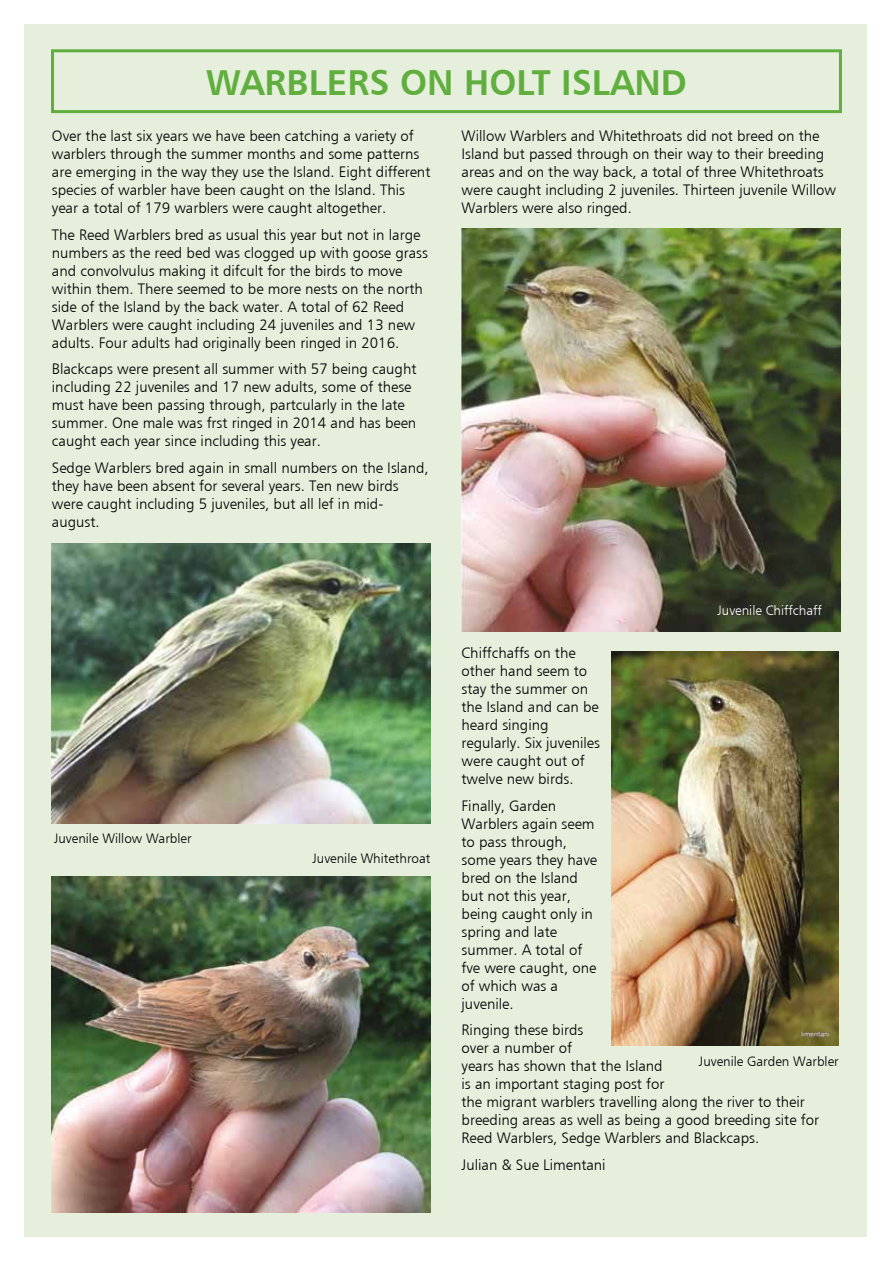
<style>
.page{position:relative;width:893px;height:1263px;background:#fff}
.page>*{position:absolute;margin:0;border:0;box-sizing:border-box;transform-origin:0 0}
.t1{font:36px "Humanist 777 BT Bold B";color:#60af3e}
.t2{font:15px/18px "Humanist 777 BT Light B";color:#000}
.t3{font:13.5px "Humanist 777 BT Light B";color:#000}
.t4{font:13.5px "Humanist 777 BT Light B";color:#fff}
</style>
<div class="page">
<div style="left:24px;top:24px;width:843px;height:1213px;background:#e5efdc"></div>
<div style="left:51px;top:49px;width:791px;height:64px;border:3px solid #60af3e"></div>
<img style="left:462px;top:229px;width:378px;height:402px">
<img style="left:51px;top:876px;width:379px;height:337px">
<img style="left:51px;top:544px;width:379px;height:279px">
<img style="left:611px;top:651px;width:228px;height:394px">
<h1 class="t1" style="left:206px;top:59px;width:482px">WARBLERS ON HOLT ISLAND</h1>
<p class="t2" style="left:52px;top:127px;width:380px">Over the last six years we have been catching a variety of warblers through the summer months and some patterns are emerging in the way they use the Island. Eight different species of warbler have been caught on the Island. This year a total of 179 warblers were caught altogether.</p>
<p class="t2" style="left:52px;top:225px;width:378px">The Reed Warblers bred as usual this year but not in large numbers as the reed bed was clogged up with goose grass and convolvulus making it difcult for the birds to move within them. There seemed to be more nests on the north side of the Island by the back water. A total of 62 Reed Warblers were caught including 24 juveniles and 13 new adults. Four adults had originally been ringed in 2016.</p>
<p class="t2" style="left:52px;top:360px;width:366px">Blackcaps were present all summer with 57 being caught including 22 juveniles and 17 new adults, some of these must have been passing through, partcularly in the late summer. One male was frst ringed in 2014 and has been caught each year since including this year.</p>
<p class="t2" style="left:52px;top:458px;width:378px">Sedge Warblers bred again in small numbers on the Island, they have been absent for several years. Ten new birds were caught including 5 juveniles, but all lef in mid&shy;august.</p>
<p class="t2" style="left:462px;top:127px;width:376px">Willow Warblers and Whitethroats did not breed on the Island but passed through on their way to their breeding areas and on the way back, a total of three Whitethroats were caught including 2 juveniles. Thirteen juvenile Willow Warblers were also ringed.</p>
<p class="t3" style="left:54px;top:830px;width:139px">Juvenile Willow Warbler</p>
<p class="t3" style="left:312px;top:850px;width:119px">Juvenile Whitethroat</p>
<p class="t4" style="left:717px;top:602px;width:106px">Juvenile Chiffchaff</p>
<p class="t2" style="left:462px;top:643px;width:140px">Chiffchaffs on the other hand seem to stay the summer on the Island and can be heard singing regularly. Six juveniles were caught out of twelve new birds.</p>
<p class="t2" style="left:462px;top:796px;width:137px">Finally, Garden<br>Warblers again seem to pass through, some years they have bred on the Island but not this year, being caught only in spring and late summer. A total of fve were caught, one of which was a juvenile.</p>
<p class="t2" style="left:462px;top:1020px;width:359px">Ringing these birds<br>over a number of<br>years has shown that the Island<br>is an important staging post for<br>the migrant warblers travelling along the river to their breeding areas as well as being a good breeding site for Reed Warblers, Sedge Warblers and Blackcaps.</p>
<p class="t2" style="left:462px;top:1155px;width:146px">Julian &amp; Sue Limentani</p>
<p class="t3" style="left:699px;top:1053px;width:141px">Juvenile Garden Warbler</p>
</div>
